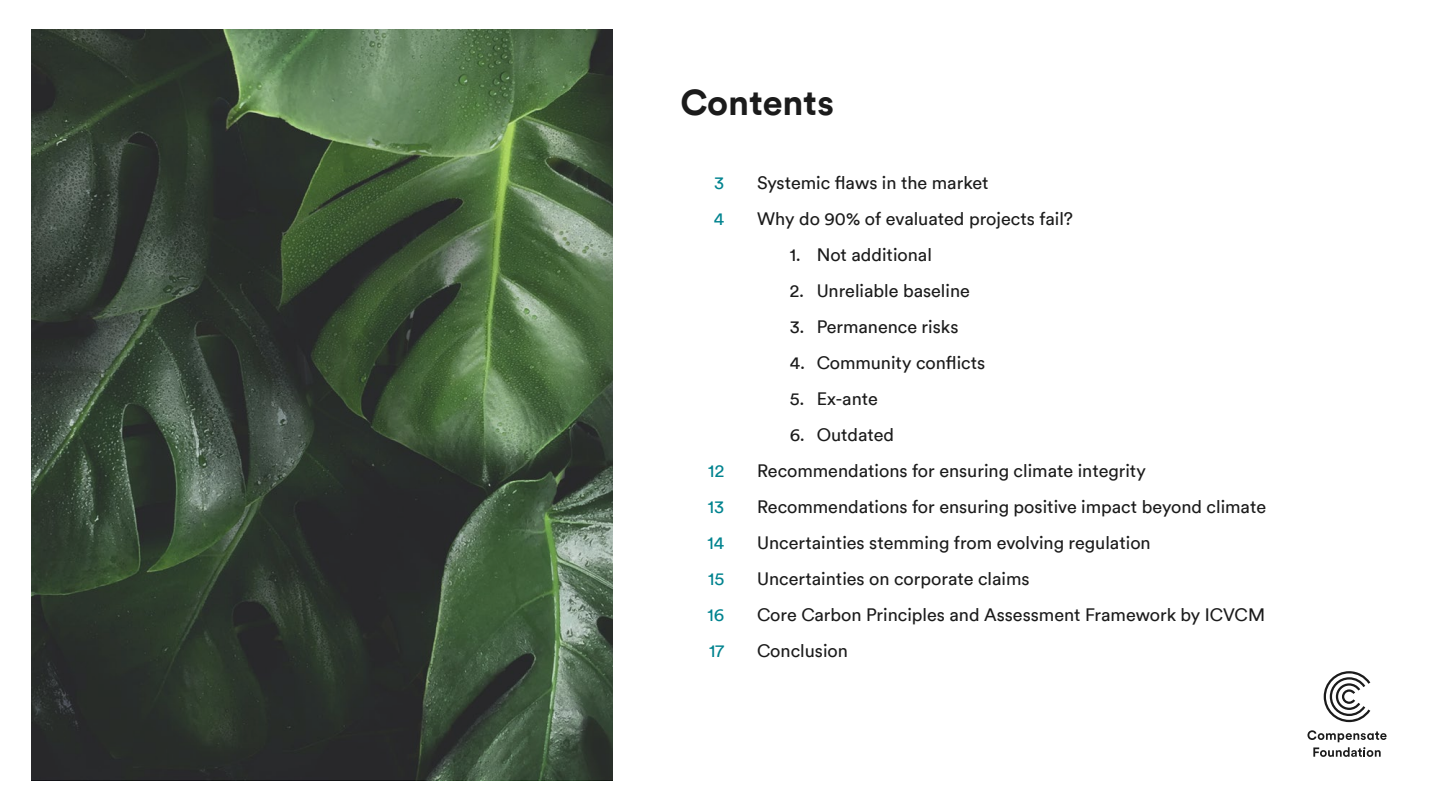
<style>
.page{position:relative;width:1440px;height:810px;background:#fff}
.page>*{position:absolute;margin:0;border:0;box-sizing:border-box;transform-origin:0 0}
.t1{font:700 36px "Circular";color:#1b1b1b}
.t2{font:18px/36px "Circular";color:#1b1b1b}
.t3{font:18px/36px "Circular";color:#00838f}
</style>
<div class="page">
<svg style="left:31px;top:30px;width:582px;height:750px;background:#3d4c3b"></svg>
<svg style="left:1324px;top:671px;width:46px;height:51px"></svg>
<svg style="left:1307px;top:730px;width:80px;height:27px"></svg>
<h1 class="t1" style="left:680px;top:77px;width:155px">Contents</h1>
<p class="t3" style="left:714px;top:164px;width:12px">3<br>4</p>
<p class="t3" style="left:707px;top:452px;width:18px;text-align:justify">12<br>13<br>14<br>15<br>16<br>17</p>
<p class="t2" style="left:757px;top:164px;width:317px">Systemic flaws in the market<br>Why do 90% of evaluated projects fail?</p>
<p class="t2" style="left:790px;top:236px;width:144px">1. Not additional</p>
<p class="t2" style="left:790px;top:272px;width:182px">2. Unreliable baseline</p>
<p class="t2" style="left:790px;top:308px;width:170px">3. Permanence risks</p>
<p class="t2" style="left:790px;top:344px;width:197px">4. Community conflicts</p>
<p class="t2" style="left:790px;top:380px;width:90px">5. Ex-ante</p>
<p class="t2" style="left:757px;top:416px;width:510px;text-indent:33px">6. Outdated<br>Recommendations for ensuring climate integrity Recommendations for ensuring positive impact beyond climate Uncertainties stemming from evolving regulation<br>Uncertainties on corporate claims<br>Core Carbon Principles and Assessment Framework by ICVCM Conclusion</p>
</div>
